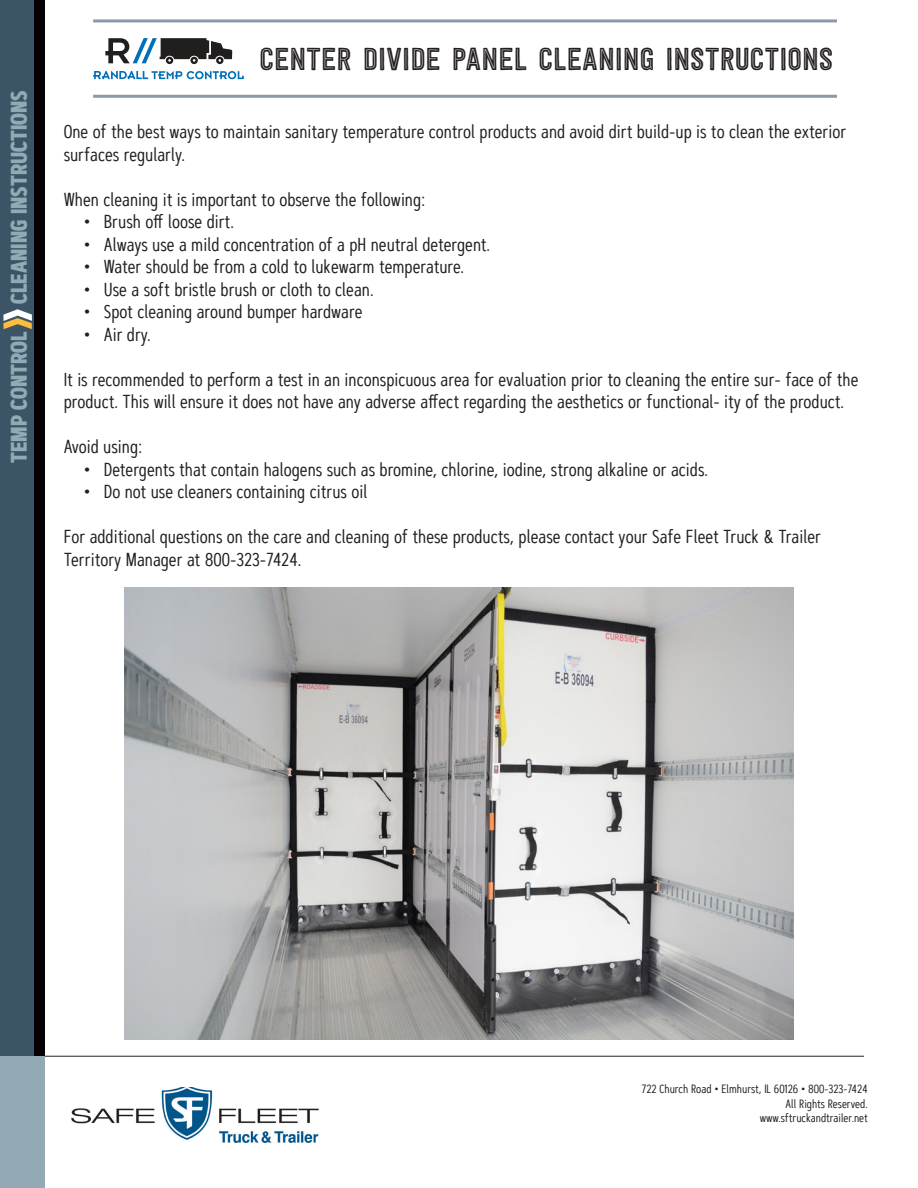
<style>
.page{position:relative;width:918px;height:1188px;background:#fff}
.page>*{position:absolute;margin:0;border:0;box-sizing:border-box;transform-origin:0 0}
.t1{font:31.5px "Festivo Letters No 3";color:#231f20}
.t2{font:700 22.5px "Artegra Sans Condensed";color:#91aab6}
.t3{font:18.75px/22.5px "Artegra Sans Condensed";color:#231f20}
.t4{font:12px/14.4px "Artegra Sans Condensed";color:#231f20;text-align:right}
</style>
<div class="page">
<hr style="left:2px;top:1056px;width:862px;height:1px;background:#231f20">
<div style="left:0;top:0;width:34px;height:1059px;background:#3b5566"></div>
<div style="left:34px;top:0;width:11px;height:1057px;background:#060006"></div>
<div style="left:0;top:1057px;width:45px;height:131px;background:#91aab6"></div>
<img style="left:71px;top:1087px;width:248px;height:56px">
<svg style="left:3px;top:309px;width:29px;height:20px"></svg>
<hr style="left:93px;top:19px;width:744px;height:3px;background:#8a98a7">
<hr style="left:93px;top:95px;width:744px;height:3px;background:#8a98a7">
<svg style="left:105px;top:38px;width:127px;height:26px"></svg>
<svg style="left:93px;top:71px;width:151px;height:8px"></svg>
<img style="left:124px;top:588px;width:670px;height:452px">
<p class="t2" style="left:2px;top:304px;width:215px;rotate:-90deg">CLEANING INSTRUCTIONS</p>
<p class="t2" style="left:2px;top:463px;width:133px;rotate:-90deg">TEMP CONTROL</p>
<p class="t1" style="left:259px;top:40px;width:576px">CENTER DIVIDE PANEL CLEANING INSTRUCTIONS</p>
<p class="t3" style="left:64px;top:120px;width:784px">One of the best ways to maintain sanitary temperature control products and avoid dirt build-up is to clean the exterior surfaces regularly.</p>
<p class="t3" style="left:64px;top:188px;width:363px">When cleaning it is important to observe the following:</p>
<p class="t3" style="left:84px;top:210px;width:151px">• Brush off loose dirt.</p>
<p class="t3" style="left:84px;top:233px;width:408px">• Always use a mild concentration of a pH neutral detergent.</p>
<p class="t3" style="left:84px;top:255px;width:382px">• Water should be from a cold to lukewarm temperature.</p>
<p class="t3" style="left:84px;top:278px;width:291px">• Use a soft bristle brush or cloth to clean.</p>
<p class="t3" style="left:84px;top:300px;width:280px">• Spot cleaning around bumper hardware</p>
<p class="t3" style="left:84px;top:323px;width:68px">• Air dry.</p>
<p class="t3" style="left:64px;top:368px;width:796px">It is recommended to perform a test in an inconspicuous area for evaluation prior to cleaning the entire sur- face of the product. This will ensure it does not have any adverse affect regarding the aesthetics or functional- ity of the product.</p>
<p class="t3" style="left:64px;top:435px;width:80px">Avoid using:</p>
<p class="t3" style="left:84px;top:458px;width:626px">• Detergents that contain halogens such as bromine, chlorine, iodine, strong alkaline or acids.</p>
<p class="t3" style="left:84px;top:480px;width:285px">• Do not use cleaners containing citrus oil</p>
<p class="t3" style="left:64px;top:525px;width:759px">For additional questions on the care and cleaning of these products, please contact your Safe Fleet Truck &amp; Trailer<br>Territory Manager at 800-323-7424.</p>
<p class="t4" style="left:642px;top:1082px;width:228px">722 Church Road • Elmhurst, IL 60126 • 800-323-7424<br>All Rights Reserved.<br>www.sftruckandtrailer.net</p>
</div>
